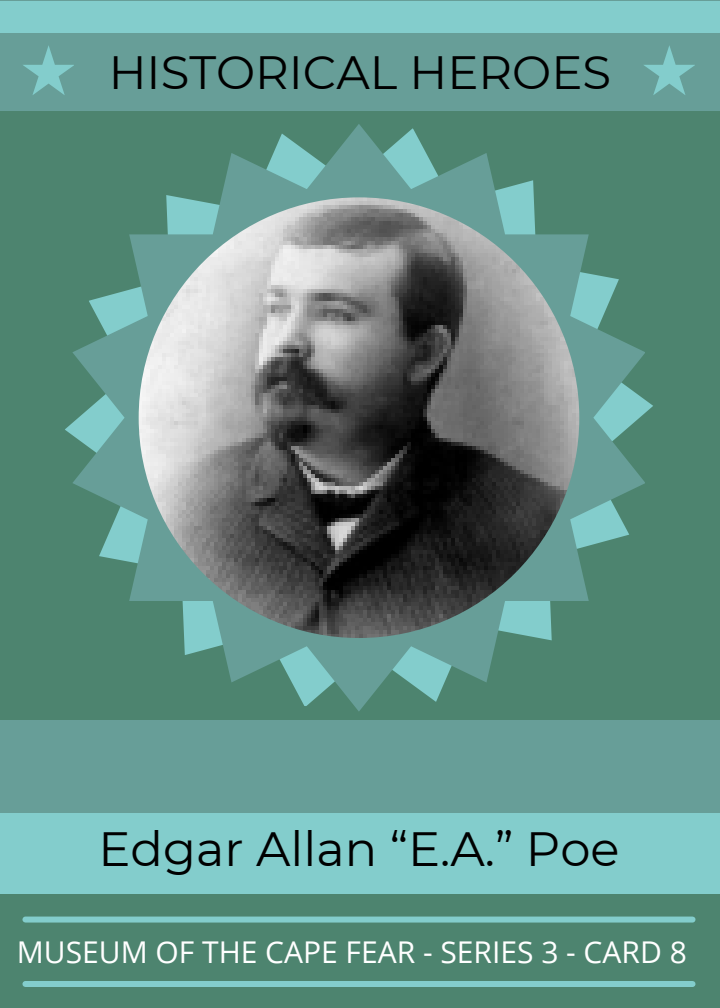
<style>
.page{position:relative;width:720px;height:1008px;background:#679e98}
.page>*{position:absolute;margin:0;border:0;box-sizing:border-box;transform-origin:0 0}
.t1{font:48px "Montserrat";color:#000}
.t2{font:46.8px "Montserrat";color:#000}
.t3{font:30px "Open Sans";color:#fff}
</style>
<div class="page">
<div style="left:0;top:1px;width:720px;height:32px;background:#83cdcc"></div>
<div style="left:0;top:111px;width:720px;height:897px;background:#4d846f"></div>
<svg style="left:72px;top:124px;width:573px;height:587px"></svg>
<img style="left:139px;top:197px;width:440px;height:441px;border-radius:50%">
<svg style="left:23px;top:45px;width:50px;height:50px"></svg>
<svg style="left:644px;top:45px;width:50px;height:50px"></svg>
<div style="left:0;top:720px;width:720px;height:93px;background:#679e98"></div>
<div style="left:0;top:813px;width:720px;height:81px;background:#83cdcc"></div>
<div style="left:25px;top:917px;width:668px;height:6px;background:#83cdcc"></div>
<div style="left:25px;top:981px;width:668px;height:6px;background:#83cdcc"></div>
<h1 class="t2" style="left:109px;top:43px;width:504px">HISTORICAL HEROES</h1>
<p class="t1" style="left:98px;top:819px;width:523px">Edgar Allan “E.A.” Poe</p>
<p class="t3" style="left:17px;top:931px;width:671px">MUSEUM OF THE CAPE FEAR - SERIES 3 - CARD 8</p>
</div>
